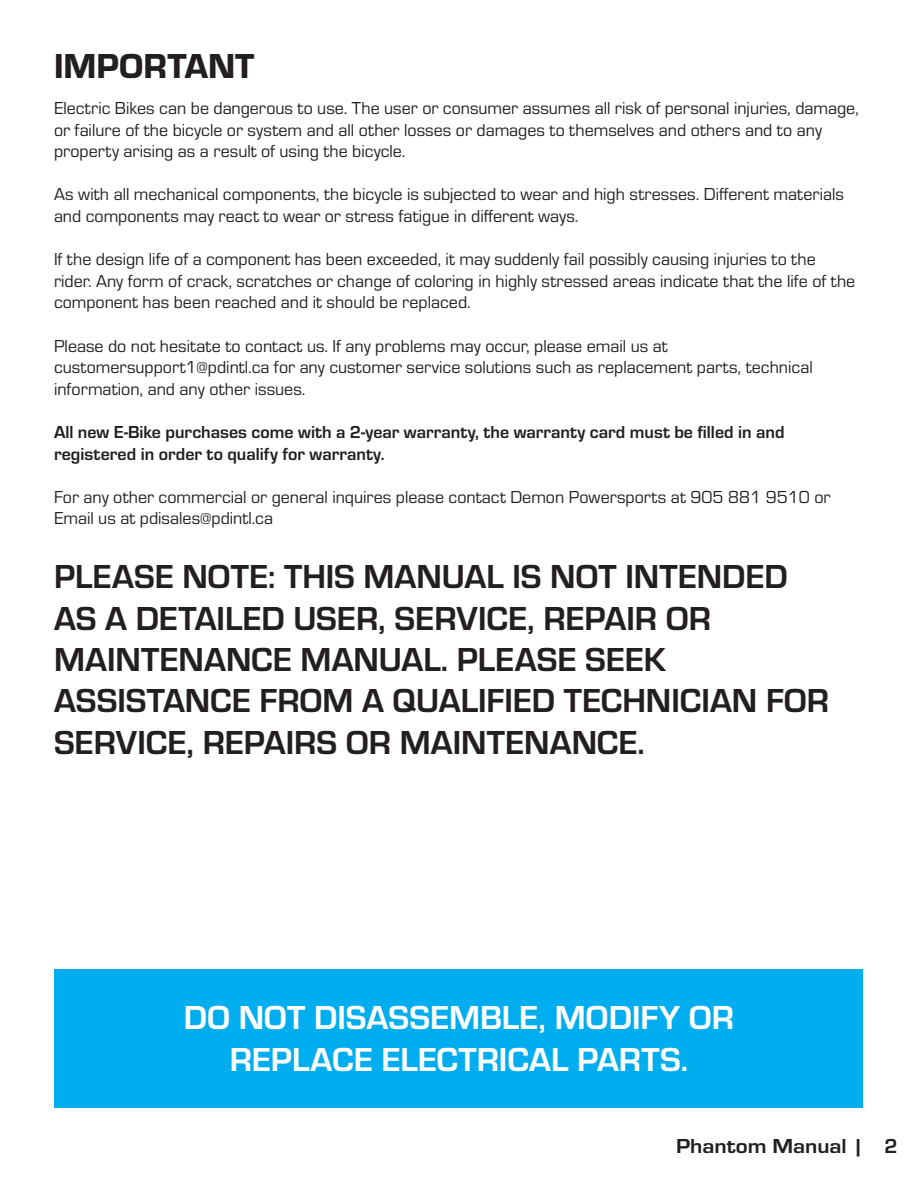
<style>
.page{position:relative;width:918px;height:1188px;background:#fff}
.page>*{position:absolute;margin:0;border:0;box-sizing:border-box;transform-origin:0 0}
.t1{font:36px "Eurostile Hea";color:#231f20}
.t2{font:700 34.5px/41.4px "Eurostile";color:#231f20}
.t3{font:700 34.5px/41.4px "Eurostile";color:#fff;text-align:center}
.t4{font:700 21px "Eurostile";color:#231f20;scale:1.1 1}
.t5{font:18px/21.6px "Eurostile";color:#231f20}
.t6{font:700 18px/21.6px "Eurostile";color:#231f20}
</style>
<div class="page">
<div style="left:55px;top:969px;width:808px;height:139px;background:#00aeef"></div>
<p class="t1" style="left:54px;top:41px;width:202px">IMPORTANT</p>
<p class="t5" style="left:54px;top:96px;width:806px">Electric Bikes can be dangerous to use. The user or consumer assumes all risk of personal injuries, damage, or failure of the bicycle or system and all other losses or damages to themselves and others and to any property arising as a result of using the bicycle.</p>
<p class="t5" style="left:54px;top:183px;width:792px">As with all mechanical components, the bicycle is subjected to wear and high stresses. Different materials and components may react to wear or stress fatigue in different ways.</p>
<p class="t5" style="left:54px;top:248px;width:803px">If the design life of a component has been exceeded, it may suddenly fail possibly causing injuries to the rider. Any form of crack, scratches or change of coloring in highly stressed areas indicate that the life of the component has been reached and it should be replaced.</p>
<p class="t5" style="left:54px;top:334px;width:615px">Please do not hesitate to contact us. If any problems may occur, please email us at</p>
<p class="t5" style="left:54px;top:356px;width:760px">customersupport1@pdintl.ca for any customer service solutions such as replacement parts, technical information, and any other issues.</p>
<p class="t6" style="left:54px;top:420px;width:732px">All new E-Bike purchases come with a 2-year warranty, the warranty card must be filled in and registered in order to qualify for warranty.</p>
<p class="t5" style="left:54px;top:485px;width:778px">For any other commercial or general inquires please contact Demon Powersports at 905 881 9510 or<br>Email us at pdisales@pdintl.ca</p>
<p class="t2" style="left:54px;top:554px;width:777px">PLEASE NOTE: THIS MANUAL IS NOT INTENDED AS A DETAILED USER, SERVICE, REPAIR OR MAINTENANCE MANUAL. PLEASE SEEK ASSISTANCE FROM A QUALIFIED TECHNICIAN FOR SERVICE, REPAIRS OR MAINTENANCE.</p>
<p class="t3" style="left:184px;top:995px;width:552px">DO NOT DISASSEMBLE, MODIFY OR<br>REPLACE ELECTRICAL PARTS.</p>
<p class="t4" style="left:676px;top:1131px;width:203px">Phantom Manual | 2</p>
</div>
